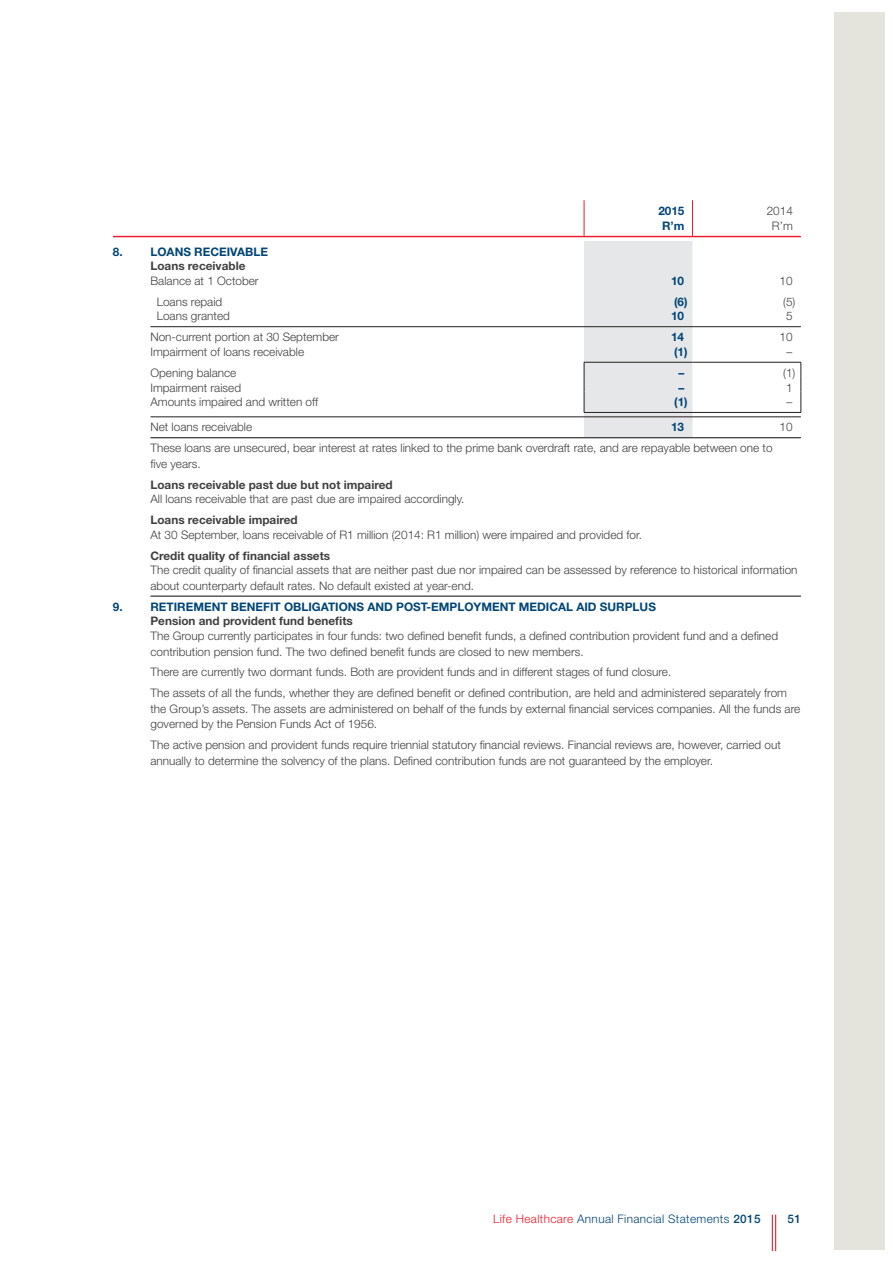
<style>
.page{position:relative;width:893px;height:1263px;background:#fff}
.page>*{position:absolute;margin:0;border:0;box-sizing:border-box;transform-origin:0 0}
.t1{font:300 11.7px/15.5px "Helvetica Neue LT Std";color:#404041}
.t2{font:700 11.7px "Helvetica Neue LT Std";color:#404041}
.t3{font:700 11.7px/15.5px "Helvetica Neue LT Std";color:#004577;text-align:center}
.t4{font:300 11.7px "Helvetica Neue LT Std";letter-spacing:.03em;color:#004577}
.t5{font:500 11.7px "Helvetica Neue LT Std";color:#004577}
.s1{color:#ed1b2d}
.s2{font-weight:500}
</style>
<div class="page">
<hr style="left:771px;top:1215px;width:1px;height:35px;background:#ed1b2d">
<hr style="left:775px;top:1215px;width:1px;height:35px;background:#ed1b2d">
<div style="left:834px;top:13px;width:50px;height:1237px;background:#e4e4dd"></div>
<hr style="left:150px;top:437px;width:650px;height:1px;background:#231f20">
<hr style="left:150px;top:417px;width:650px;height:1px;background:#231f20">
<hr style="left:692px;top:362px;width:109px;height:1px;background:#231f20">
<div style="left:584px;top:241px;width:108px;height:197px;background:#e6e7e8"></div>
<svg style="left:800px;top:362px;width:1px;height:50px"></svg>
<hr style="left:584px;top:412px;width:217px;height:1px;background:#231f20">
<hr style="left:150px;top:326px;width:650px;height:1px;background:#231f20">
<hr style="left:150px;top:596px;width:650px;height:1px;background:#231f20">
<hr style="left:583px;top:200px;width:1px;height:36px;background:#ed1b2d">
<hr style="left:692px;top:200px;width:1px;height:36px;background:#ed1b2d">
<hr style="left:113px;top:236px;width:687px;height:1px;background:#ed1b2d">
<p class="t3" style="left:658px;top:204px;width:28px">2015<br>R’m</p>
<p class="t1" style="left:766px;top:204px;width:28px;text-align:center">2014<br>R’m</p>
<p class="t3" style="left:113px;top:245px;width:157px">8. LOANS RECEIVABLE</p>
<p class="t2" style="left:150px;top:262px;width:96px">Loans receivable</p>
<p class="t1" style="left:150px;top:274px;width:110px">Balance at 1 October</p>
<p class="t3" style="left:671px;top:274px;width:15px">10</p>
<p class="t1" style="left:779px;top:274px;width:15px">10</p>
<p class="t1" style="left:157px;top:295px;width:67px">Loans repaid</p>
<p class="t3" style="left:674px;top:295px;width:15px">(6)</p>
<p class="t1" style="left:783px;top:295px;width:14px">(5)</p>
<p class="t1" style="left:157px;top:310px;width:75px">Loans granted</p>
<p class="t3" style="left:671px;top:310px;width:15px">10</p>
<p class="t1" style="left:786px;top:310px;width:8px">5</p>
<p class="t1" style="left:150px;top:331px;width:190px">Non-current portion at 30 September</p>
<p class="t3" style="left:671px;top:331px;width:15px">14</p>
<p class="t1" style="left:779px;top:331px;width:15px">10</p>
<p class="t1" style="left:150px;top:346px;width:155px">Impairment of loans receivable</p>
<p class="t3" style="left:674px;top:345px;width:15px">(1)</p>
<p class="t1" style="left:786px;top:346px;width:7px">–</p>
<p class="t1" style="left:150px;top:366px;width:87px">Opening balance</p>
<p class="t3" style="left:678px;top:366px;width:7px">–</p>
<p class="t1" style="left:783px;top:366px;width:14px">(1)</p>
<p class="t1" style="left:150px;top:381px;width:92px">Impairment raised</p>
<p class="t3" style="left:678px;top:381px;width:7px">–</p>
<p class="t1" style="left:786px;top:381px;width:8px">1</p>
<p class="t1" style="left:150px;top:396px;width:169px">Amounts impaired and written off</p>
<p class="t3" style="left:674px;top:396px;width:15px">(1)</p>
<p class="t1" style="left:786px;top:396px;width:7px">–</p>
<p class="t1" style="left:150px;top:421px;width:103px">Net loans receivable</p>
<p class="t3" style="left:671px;top:421px;width:15px">13</p>
<p class="t1" style="left:779px;top:421px;width:15px">10</p>
<p class="t1" style="left:150px;top:442px;width:623px">These loans are unsecured, bear interest at rates linked to the prime bank overdraft rate, and are repayable between one to five years.</p>
<p class="t2" style="left:150px;top:480px;width:244px">Loans receivable past due but not impaired</p>
<p class="t1" style="left:150px;top:493px;width:315px">All loans receivable that are past due are impaired accordingly.</p>
<p class="t2" style="left:150px;top:516px;width:149px">Loans receivable impaired</p>
<p class="t1" style="left:150px;top:528px;width:493px">At 30 September, loans receivable of R1 million (2014: R1 million) were impaired and provided for.</p>
<p class="t2" style="left:150px;top:551px;width:181px">Credit quality of financial assets</p>
<p class="t1" style="left:150px;top:564px;width:648px">The credit quality of financial assets that are neither past due nor impaired can be assessed by reference to historical information about counterparty default rates. No default existed at year-end.</p>
<p class="t3" style="left:113px;top:600px;width:544px">9. RETIREMENT BENEFIT OBLIGATIONS AND POST-EMPLOYMENT MEDICAL AID SURPLUS</p>
<p class="t2" style="left:150px;top:617px;width:204px">Pension and provident fund benefits</p>
<p class="t1" style="left:150px;top:630px;width:629px">The Group currently participates in four funds: two defined benefit funds, a defined contribution provident fund and a defined contribution pension fund. The two defined benefit funds are closed to new members.</p>
<p class="t1" style="left:150px;top:663px;width:638px;line-height:20.9px">There are currently two dormant funds. Both are provident funds and in different stages of fund closure.<br>The assets of all the funds, whether they are defined benefit or defined contribution, are held and administered separately from</p>
<p class="t1" style="left:150px;top:702px;width:651px">the Group’s assets. The assets are administered on behalf of the funds by external financial services companies. All the funds are governed by the Pension Funds Act of 1956.</p>
<p class="t1" style="left:150px;top:739px;width:632px">The active pension and provident funds require triennial statutory financial reviews. Financial reviews are, however, carried out annually to determine the solvency of the plans. Defined contribution funds are not guaranteed by the employer.</p>
<p class="t4" style="left:493px;top:1215px;width:269px"><span class="s1">Life Healthcare</span> Annual Financial Statements <span class="s2">2015</span></p>
<p class="t5" style="left:787px;top:1215px;width:15px">51</p>
</div>
